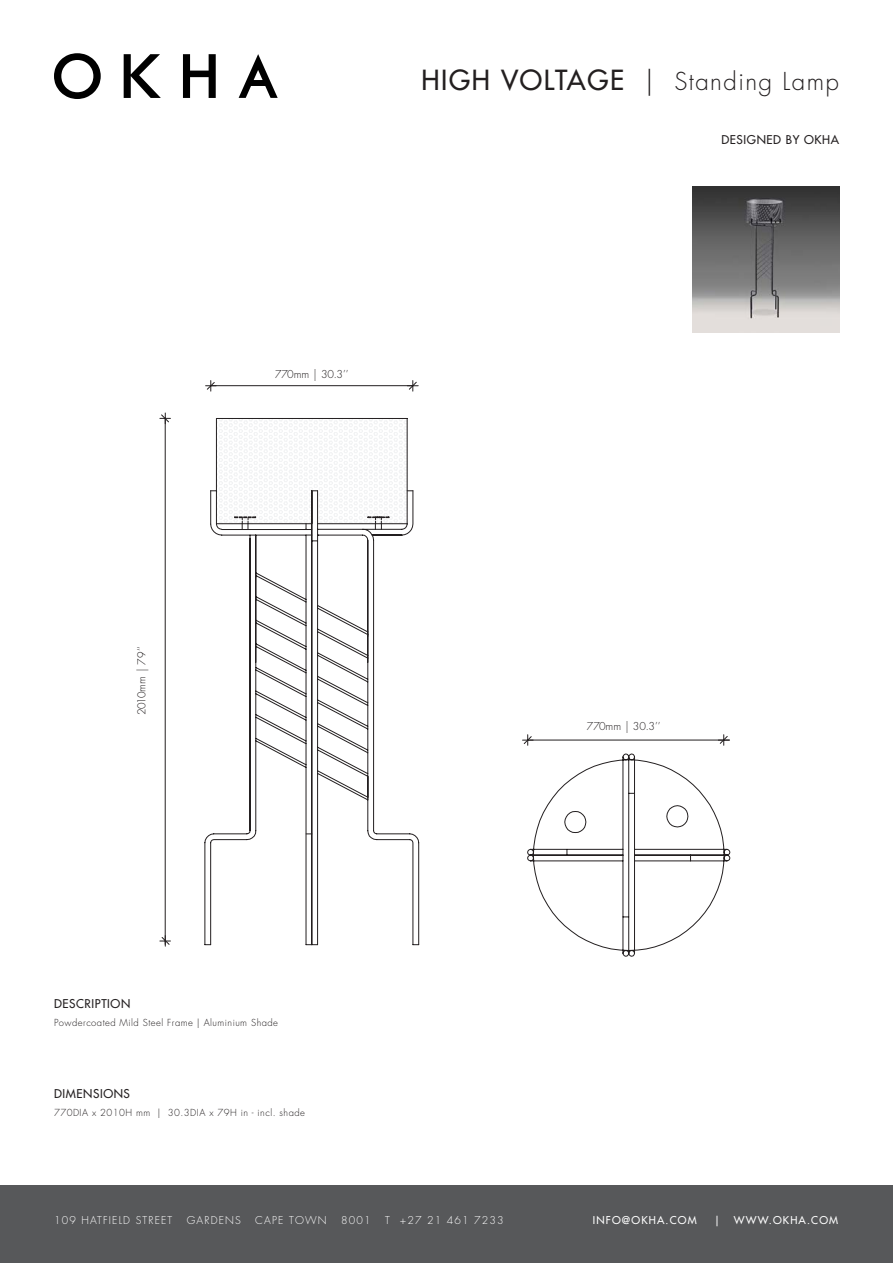
<style>
.page{position:relative;width:893px;height:1263px;background:#fff}
.page>*{position:absolute;margin:0;border:0;box-sizing:border-box;transform-origin:0 0}
.t1{font:300 24px "Futura Std";letter-spacing:.06em;color:#231f20}
.t2{font:300 12px "Futura PT";color:#231f20}
.t3{font:500 11.85px "Futura Std";letter-spacing:.05em;color:#231f20}
.t4{font:300 10.5px "Futura Std";letter-spacing:.11em;color:#fff}
.t5{font:500 10.5px "Futura Std";letter-spacing:.11em;color:#fff}
.t6{font:300 9.45px "Futura Std";letter-spacing:.05em;color:#231f20}
.s1{font-weight:500;font-size:27px}
.s2{font-size:27px}
</style>
<div class="page">
<svg style="left:239px;top:54px;width:39px;height:44px"></svg>
<svg style="left:183px;top:54px;width:33px;height:44px"></svg>
<svg style="left:54px;top:53px;width:47px;height:46px"></svg>
<svg style="left:124px;top:54px;width:37px;height:44px"></svg>
<div style="left:0;top:1185px;width:893px;height:78px;background:#57585a"></div>
<img style="left:693px;top:187px;width:146px;height:146px">
<svg style="left:204px;top:490px;width:216px;height:455px"></svg>
<hr style="left:165px;top:418px;width:1px;height:526px;background:#231f20">
<svg style="left:160px;top:413px;width:10px;height:11px"></svg>
<svg style="left:160px;top:935px;width:10px;height:11px"></svg>
<svg style="left:367px;top:776px;width:1px;height:24px"></svg>
<hr style="left:211px;top:385px;width:202px;height:1px;background:#231f20">
<svg style="left:206px;top:381px;width:10px;height:10px"></svg>
<svg style="left:407px;top:381px;width:11px;height:10px"></svg>
<svg style="left:211px;top:418px;width:202px;height:111px"></svg>
<svg style="left:527px;top:753px;width:204px;height:204px"></svg>
<hr style="left:528px;top:740px;width:202px;height:1px;background:#231f20">
<svg style="left:522px;top:735px;width:11px;height:10px"></svg>
<svg style="left:718px;top:735px;width:11px;height:10px"></svg>
<p class="t1" style="left:421px;top:67px;width:419px"><span class="s1">HIGH VOLTAGE</span> <span class="s2">|</span> Standing Lamp</p>
<p class="t2" style="left:135px;top:715px;width:71px;rotate:-90deg">2010mm | 79’’</p>
<p class="t2" style="left:275px;top:367px;width:75px">770mm | 30.3’’</p>
<p class="t3" style="left:54px;top:996px;width:78px">DESCRIPTION</p>
<p class="t6" style="left:54px;top:1017px;width:226px">Powdercoated Mild Steel Frame | Aluminium Shade</p>
<p class="t3" style="left:54px;top:1086px;width:77px">DIMENSIONS</p>
<p class="t6" style="left:54px;top:1107px;width:253px">770DIA x 2010H mm | 30.3DIA x 79H in - incl. shade</p>
<p class="t3" style="left:721px;top:132px;width:119px">DESIGNED BY OKHA</p>
<p class="t2" style="left:587px;top:719px;width:75px">770mm | 30.3’’</p>
<p class="t4" style="left:54px;top:1214px;width:120px">109 HATFIELD STREET</p>
<p class="t4" style="left:187px;top:1214px;width:56px">GARDENS</p>
<p class="t4" style="left:255px;top:1214px;width:73px">CAPE TOWN</p>
<p class="t4" style="left:341px;top:1214px;width:31px">8001</p>
<p class="t4" style="left:385px;top:1214px;width:120px">T +27 21 461 7233</p>
<p class="t5" style="left:593px;top:1214px;width:105px">INFO@OKHA.COM</p>
<p class="t5" style="left:714px;top:1214px;width:7px">|</p>
<p class="t5" style="left:734px;top:1214px;width:106px">WWW.OKHA.COM</p>
</div>
